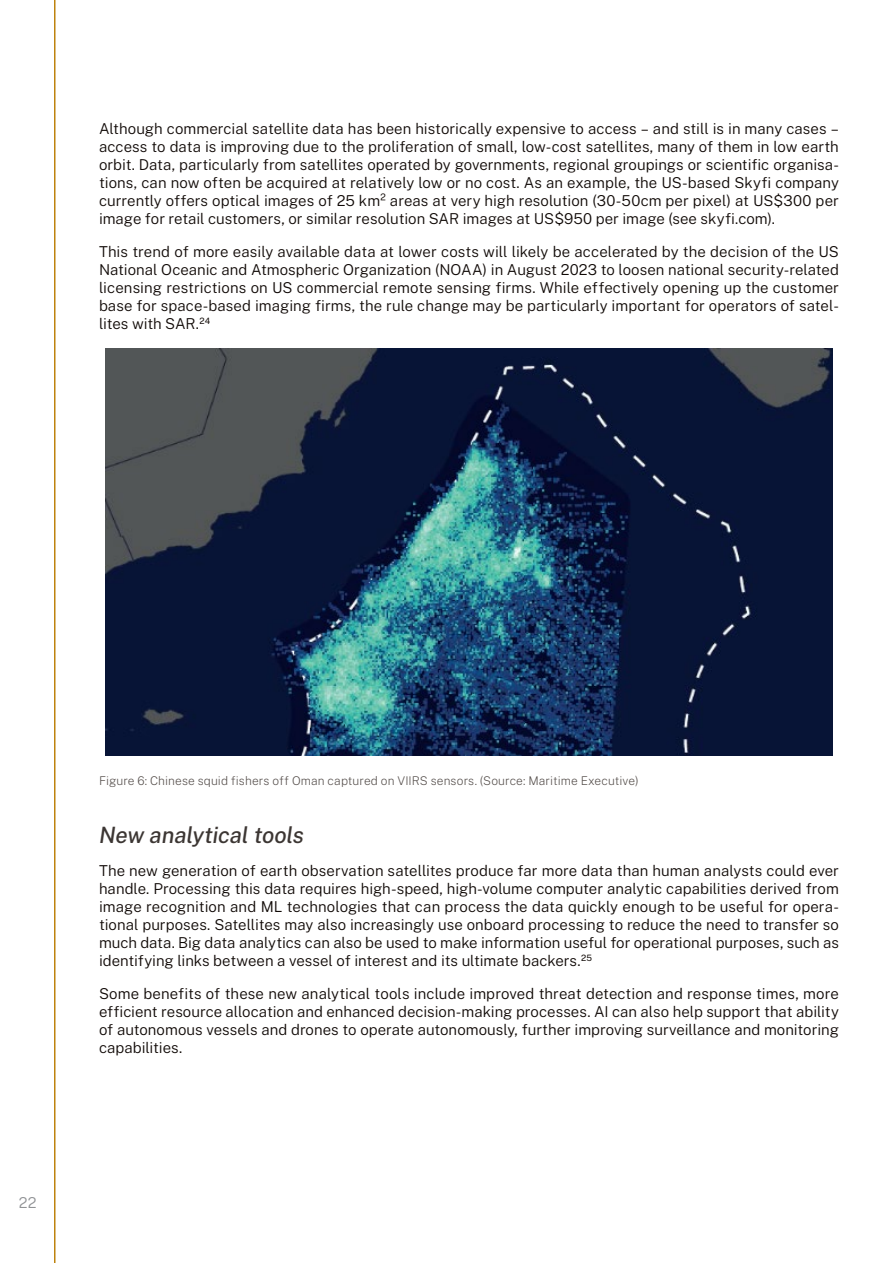
<style>
.page{position:relative;width:893px;height:1263px;background:#fff}
.page>*{position:absolute;margin:0;border:0;box-sizing:border-box;transform-origin:0 0}
.t1{font:italic 500 22.5px "Public Sans";letter-spacing:-.01em;color:#3c3633}
.t2{font:300 15px/18px "Public Sans";letter-spacing:-.005em;color:#100906;text-align:justify}
.t3{font:300 15px "Public Sans";color:#919396}
.t4{font:200 12px "Public Sans";letter-spacing:.005em;color:#524b48}
</style>
<div class="page">
<hr style="left:54px;top:0;width:2px;height:1263px;background:#be830e">
<img style="left:106px;top:348px;width:726px;height:408px">
<p class="t2" style="left:99px;top:119px;width:741px">Although commercial satellite data has been historically expensive to access – and still is in many cases – access to data is improving due to the proliferation of small, low-cost satellites, many of them in low earth orbit. Data, particularly from satellites operated by governments, regional groupings or scientific organisa&shy;tions, can now often be acquired at relatively low or no cost. As an example, the US-based Skyfi company currently offers optical images of 25 km² areas at very high resolution (30-50cm per pixel) at US$300 per image for retail customers, or similar resolution SAR images at US$950 per image (see skyfi.com).</p>
<p class="t2" style="left:99px;top:242px;width:741px">This trend of more easily available data at lower costs will likely be accelerated by the decision of the US National Oceanic and Atmospheric Organization (NOAA) in August 2023 to loosen national security-related licensing restrictions on US commercial remote sensing firms. While effectively opening up the customer base for space-based imaging firms, the rule change may be particularly important for operators of satel&shy;lites with SAR.<sup>24</sup></p>
<p class="t3" style="left:19px;top:1192px;width:19px">22</p>
<p class="t4" style="left:99px;top:772px;width:541px">Figure 6: Chinese squid fishers off Oman captured on VIIRS sensors. (Source: Maritime Executive)</p>
<h1 class="t1" style="left:99px;top:820px;width:207px">New analytical tools</h1>
<p class="t2" style="left:99px;top:861px;width:741px">The new generation of earth observation satellites produce far more data than human analysts could ever handle. Processing this data requires high-speed, high-volume computer analytic capabilities derived from image recognition and ML technologies that can process the data quickly enough to be useful for opera&shy;tional purposes. Satellites may also increasingly use onboard processing to reduce the need to transfer so much data. Big data analytics can also be used to make information useful for operational purposes, such as identifying links between a vessel of interest and its ultimate backers.<sup>25</sup></p>
<p class="t2" style="left:99px;top:984px;width:741px">Some benefits of these new analytical tools include improved threat detection and response times, more efficient resource allocation and enhanced decision-making processes. AI can also help support that ability of autonomous vessels and drones to operate autonomously, further improving surveillance and monitoring capabilities.</p>
</div>
